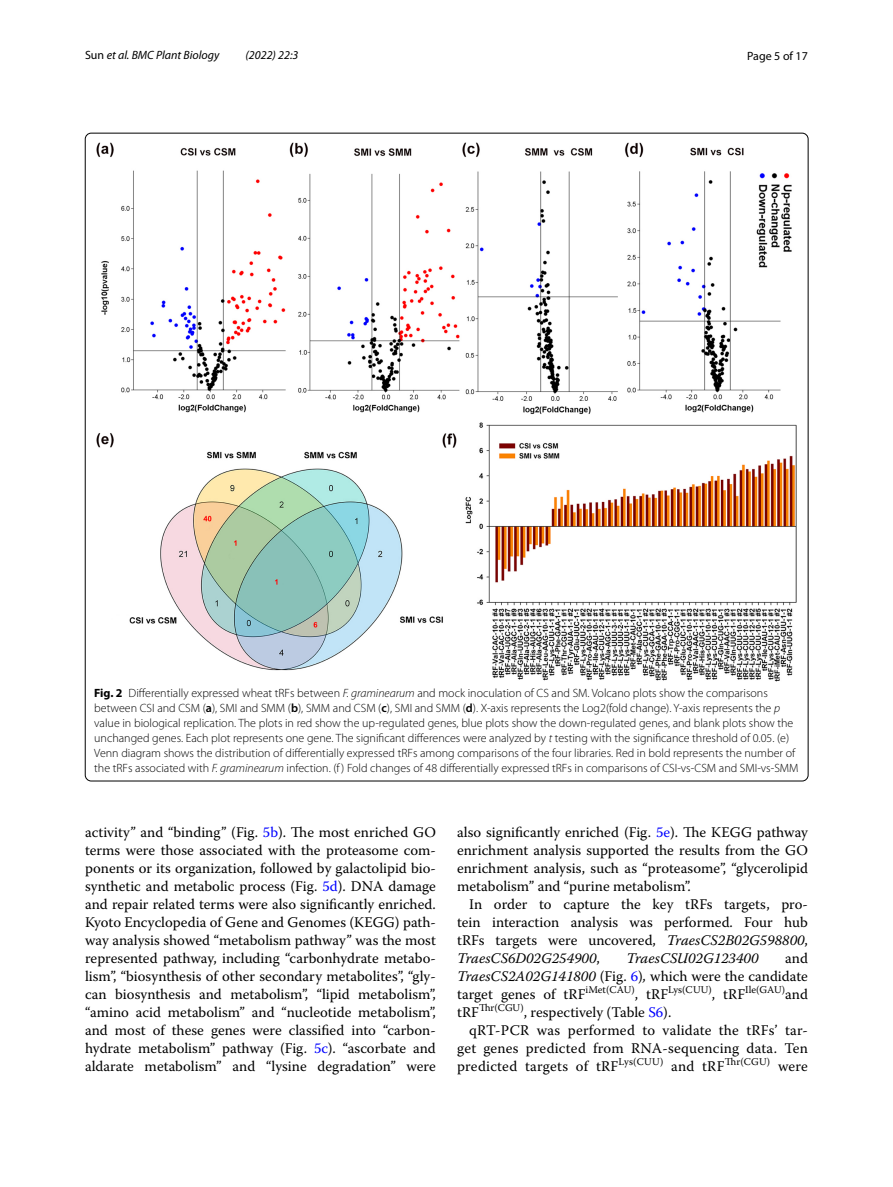
<style>
.page{position:relative;width:893px;height:1187px;background:#fff}
.page>*{position:absolute;margin:0;border:0;box-sizing:border-box;transform-origin:0 0}
.t1{font:14.7px/18px "Warnock Pro";color:#000;text-align:justify}
.t2{font:italic 14.7px "Warnock Pro";color:#000}
.t3{font:300 12px/15px "Myriad Pro";color:#000}
.t4{font:italic 12px "Myriad Pro";color:#000}
.t5{font:12px "Myriad Pro";color:#000}
.s1{font-style:normal}
.s2{font-weight:700}
.s3{font-style:italic}
.s4{font-weight:600}
.s5{color:#00f}
</style>
<div class="page">
<img style="left:96px;top:142px;width:701px;height:539px">
<p class="t4" style="left:85px;top:48px;width:136px"><span class="s1">Sun</span> et al. BMC Plant Biology</p>
<p class="t4" style="left:246px;top:48px;width:54px">(2022) 22:3</p>
<p class="t5" style="left:747px;top:48px;width:62px">Page 5 of 17</p>
<p class="t3" style="left:94px;top:685px;width:706px"><span class="s2">Fig. 2</span> Differentially expressed wheat tRFs between <span class="s3">F. graminearum</span> and mock inoculation of CS and SM. Volcano plots show the comparisons between CSI and CSM (<span class="s4">a</span>), SMI and SMM (<span class="s4">b</span>), SMM and CSM (<span class="s4">c</span>), SMI and SMM (<span class="s4">d</span>). X-axis represents the Log2(fold change). Y-axis represents the <span class="s3">p </span>value in biological replication. The plots in red show the up-regulated genes, blue plots show the down-regulated genes, and blank plots show the unchanged genes. Each plot represents one gene. The significant differences were analyzed by <span class="s3">t</span> testing with the significance threshold of 0.05. (e)<br>Venn diagram shows the distribution of differentially expressed tRFs among comparisons of the four libraries. Red in bold represents the number of the tRFs associated with <span class="s3">F. graminearum</span> infection. (f ) Fold changes of 48 differentially expressed tRFs in comparisons of CSI-vs-CSM and SMI-vs-SMM</p>
<p class="t1" style="left:85px;top:822px;width:352px">activity” and “binding” (Fig. <span class="s5">5b</span>). The most enriched GO terms were those associated with the proteasome com&shy;ponents or its organization, followed by galactolipid bio&shy;synthetic and metabolic process (Fig. <span class="s5">5d</span>). DNA damage and repair related terms were also significantly enriched.<br>Kyoto Encyclopedia of Gene and Genomes (KEGG) path&shy;way analysis showed “metabolism pathway” was the most represented pathway, including “carbonhydrate metabo&shy;lism”, “biosynthesis of other secondary metabolites”, “gly&shy;can biosynthesis and metabolism”, “lipid metabolism”, “amino acid metabolism” and “nucleotide metabolism”, and most of these genes were classified into “carbon&shy;hydrate metabolism” pathway (Fig. <span class="s5">5c</span>). “ascorbate and aldarate metabolism” and “lysine degradation” were</p>
<p class="t1" style="left:457px;top:822px;width:352px">also significantly enriched (Fig. <span class="s5">5e</span>). The KEGG pathway enrichment analysis supported the results from the GO enrichment analysis, such as “proteasome”, “glycerolipid metabolism” and “purine metabolism”.</p>
<p class="t1" style="left:457px;top:894px;width:352px;text-indent:12px">In order to capture the key tRFs targets, pro&shy;tein interaction analysis was performed. Four hub tRFs targets were uncovered, <span class="s3">TraesCS2B02G598800</span>, <span class="s3">TraesCS6D02G254900</span>,</p>
<p class="t1" style="left:457px;top:948px;width:352px;text-indent:328px">and <span class="s3">TraesCS2A02G141800</span> (Fig. <span class="s5">6</span>)<span class="s3">,</span> which were the candidate target genes of tRF<sup>iMet(CAU)</sup>, tRF<sup>Lys(CUU)</sup>, tRF<sup>Ile(GAU)</sup>and tRF<sup>Thr(CGU)</sup>, respectively (Table <span class="s5">S6</span>).</p>
<p class="t1" style="left:457px;top:1020px;width:352px;text-indent:12px">qRT-PCR was performed to validate the tRFs’ tar&shy;get genes predicted from RNA-sequencing data. Ten predicted targets of tRF<sup>Lys(CUU)</sup> and tRF<sup>Thr(CGU)</sup> were</p>
<p class="t2" style="left:626px;top:949px;width:133px">TraesCSU02G123400</p>
</div>
